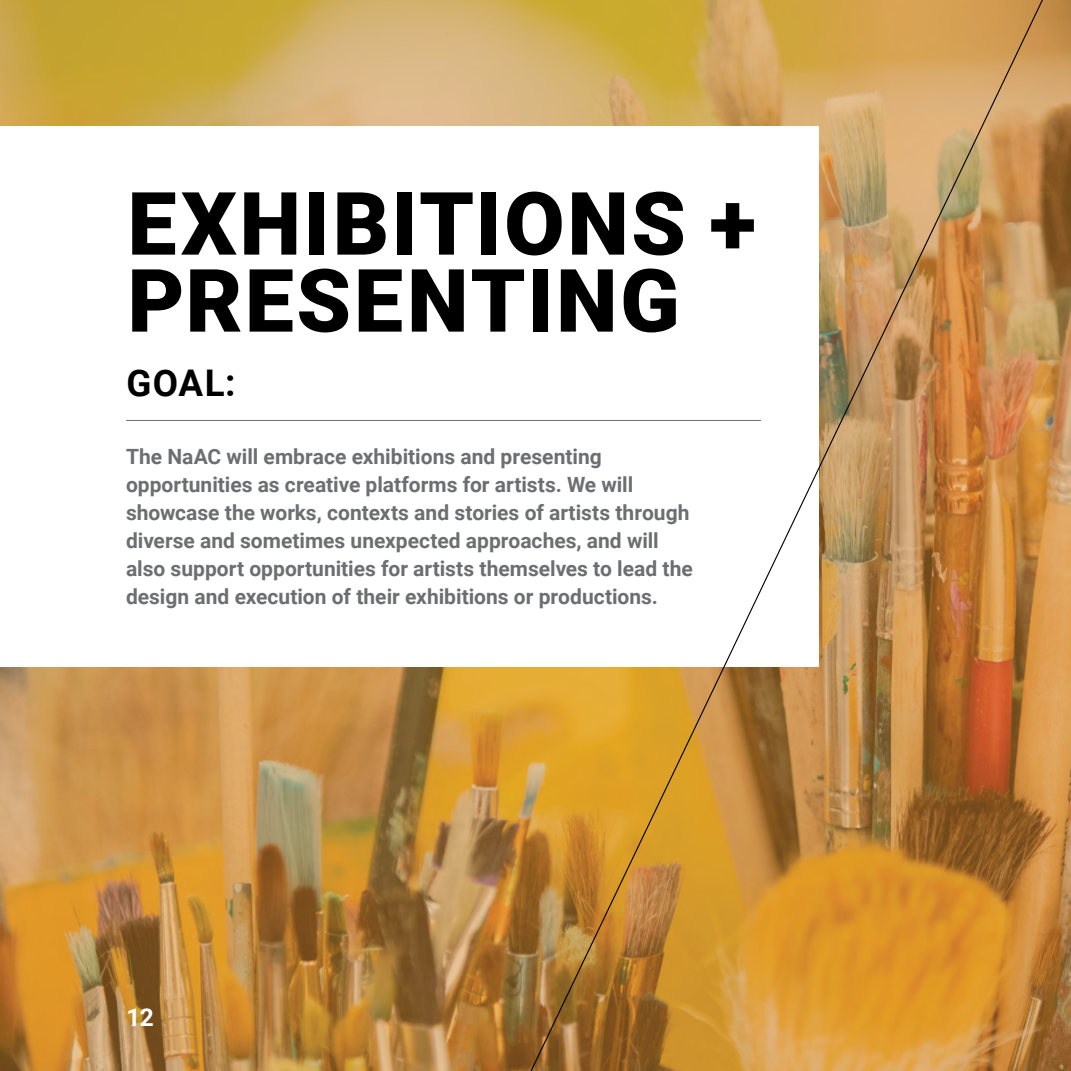
<style>
.page{position:relative;width:1071px;height:1071px;background:#fff}
.page>*{position:absolute;margin:0;border:0;box-sizing:border-box;transform-origin:0 0}
.t1{font:900 87.5px/77px "Roboto";letter-spacing:.03em;color:#000}
.t2{font:700 36.75px "Roboto";color:#000}
.t3{font:700 24.5px "Roboto";color:#fff}
.t4{font:700 21px/28px "Roboto";color:#6d6e71}
</style>
<div class="page">
<img style="left:0;top:0;width:1071px;height:1071px">
<div style="left:0;top:126px;width:819px;height:541px;background:#fff"></div>
<svg style="left:520px;top:0;width:534px;height:1071px"></svg>
<hr style="left:126px;top:420px;width:635px;height:1px;background:#6d6e71">
<h1 class="t1" style="left:128px;top:182px;width:630px">EXHIBITIONS +<br>PRESENTING</h1>
<h2 class="t2" style="left:127px;top:358px;width:110px">GOAL:</h2>
<p class="t4" style="left:126px;top:442px;width:568px">The NaAC will embrace exhibitions and presenting opportunities as creative platforms for artists. We will showcase the works, contexts and stories of artists through diverse and sometimes unexpected approaches, and will also support opportunities for artists themselves to lead the design and execution of their exhibitions or productions.</p>
<p class="t3" style="left:126px;top:1001px;width:29px">12</p>
</div>
